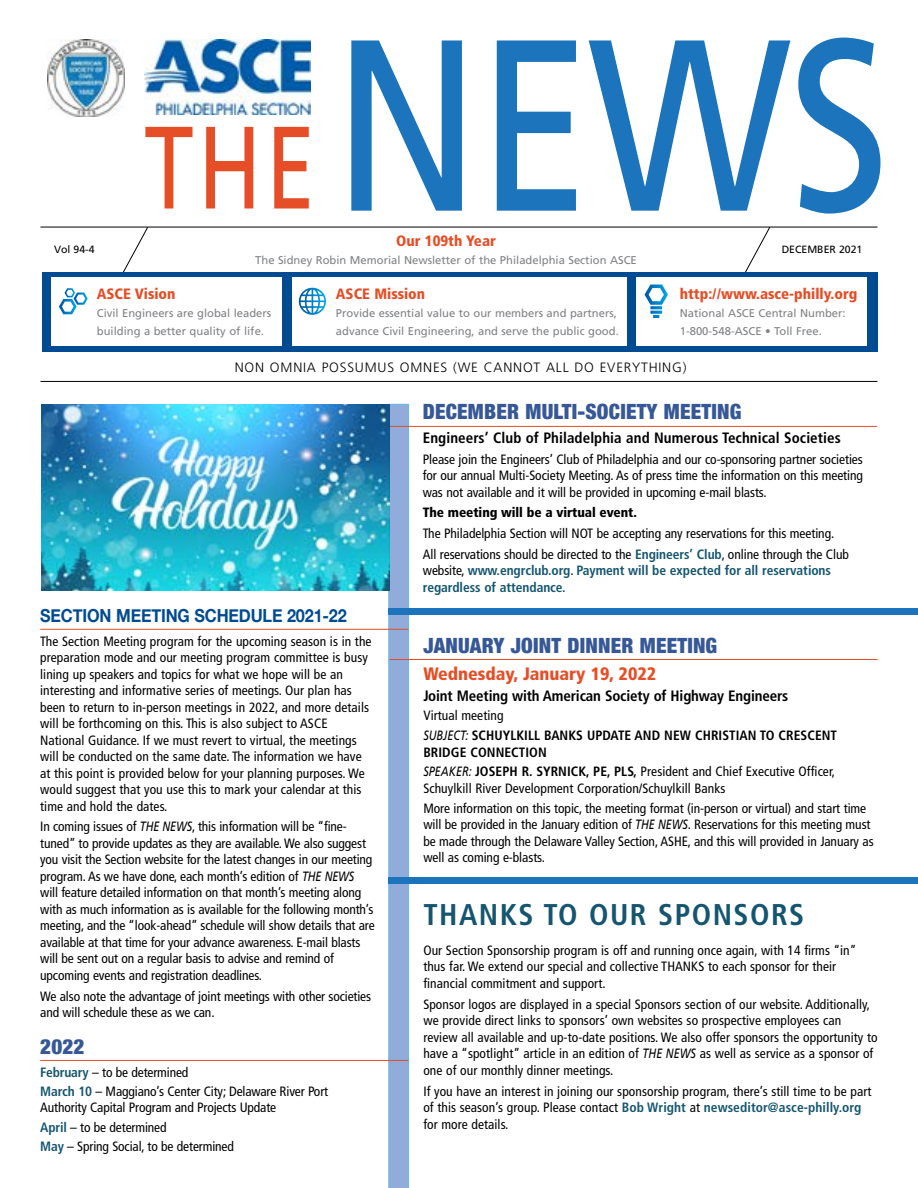
<style>
.page{position:relative;width:918px;height:1188px;background:#fff}
.page>*{position:absolute;margin:0;border:0;box-sizing:border-box;transform-origin:0 0}
.t1{font:243.75px "Frutiger LT Std";color:#1c75bc;scale:.83 1}
.t2{font:700 condensed 30px "Frutiger LT Std";letter-spacing:.05em;color:#155570}
.t3{font:900 condensed 21px "Helvetica Neue";letter-spacing:.01em;color:#375896}
.t4{font:700 18px "Helvetica Neue";letter-spacing:-.01em;color:#004b91;scale:.9 1}
.t5{font:900 condensed 18px "Frutiger LT Std";color:#e54e26}
.t6{font:700 condensed 15px "Frutiger LT Std";letter-spacing:.005em;color:#000}
.t7{font:900 condensed 15px "Frutiger LT Std";color:#e54e26}
.t8{font:condensed 13.5px/16.5px "Frutiger LT Std";letter-spacing:.005em;color:#000}
.t9{font:700 condensed 13.5px/19.8px "Frutiger LT Std";letter-spacing:.005em;color:#000}
.t10{font:700 condensed 13.5px/16.5px "Frutiger LT Std";letter-spacing:-.005em;color:#155570}
.t11{font:300 13.5px "Frutiger LT Std";letter-spacing:.06em;color:#000}
.t12{font:900 condensed 13.5px "Frutiger LT Std";letter-spacing:-.005em;color:#000}
.t13{font:11.25px/18px "Frutiger LT Std";color:#808285}
.t14{font:10.5px "Frutiger LT Std";color:#000}
.s1{font-size:117px;color:#e54e26}
.s2{font-style:italic;font-stretch:normal}
.s3{font-weight:700;color:#155570}
.s4{font-weight:400;color:#000}
.s5{font-weight:400}
.s6{font-weight:400;font-style:italic;font-stretch:normal}
</style>
<div class="page">
<svg style="left:388px;top:404px;width:21px;height:784px;background:#8eacd9"></svg>
<hr style="left:389px;top:426px;width:488px;height:1px;background:#e54e26">
<hr style="left:390px;top:659px;width:488px;height:1px;background:#e54e26">
<div style="left:388px;top:608px;width:530px;height:7px;background:#1c75bc"></div>
<hr style="left:40px;top:629px;width:369px;height:1px;background:#e54e26">
<hr style="left:40px;top:1060px;width:369px;height:1px;background:#e54e26">
<div style="left:388px;top:877px;width:530px;height:7px;background:#1c75bc"></div>
<img style="left:41px;top:404px;width:348px;height:187px">
<img style="left:48px;top:40px;width:77px;height:77px">
<img style="left:145px;top:39px;width:166px;height:75px">
<svg style="left:743px;top:226px;width:28px;height:46px"></svg>
<svg style="left:121px;top:226px;width:28px;height:46px"></svg>
<hr style="left:40px;top:227px;width:838px;height:1px;background:#000">
<hr style="left:40px;top:381px;width:838px;height:1px;background:#000">
<div style="left:42px;top:272px;width:836px;height:80px;background:#004b91"></div>
<div style="left:52px;top:277px;width:230px;height:68px;background:#fff"></div>
<div style="left:637px;top:277px;width:230px;height:68px;background:#fff"></div>
<div style="left:292px;top:277px;width:335px;height:68px;background:#fff"></div>
<svg style="left:645px;top:285px;width:23px;height:33px"></svg>
<svg style="left:59px;top:288px;width:29px;height:26px"></svg>
<svg style="left:299px;top:288px;width:27px;height:27px"></svg>
<h1 class="t1" style="left:144px;top:-17px;width:900px"><span class="s1">THE</span> NEWS</h1>
<p class="t7" style="left:396px;top:232px;width:101px">Our 109th Year</p>
<p class="t13" style="left:255px;top:251px;width:383px">The Sidney Robin Memorial Newsletter of the Philadelphia Section ASCE</p>
<p class="t14" style="left:54px;top:244px;width:42px">Vol 94-4</p>
<p class="t14" style="left:782px;top:243px;width:82px">DECEMBER 2021</p>
<p class="t7" style="left:680px;top:285px;width:179px">http://www.asce-philly.org</p>
<p class="t13" style="left:680px;top:304px;width:167px">National ASCE Central Number:<br>1-800-548-ASCE • Toll Free.</p>
<p class="t7" style="left:97px;top:285px;width:80px">ASCE Vision</p>
<p class="t13" style="left:97px;top:304px;width:176px">Civil Engineers are global leaders building a better quality of life.</p>
<p class="t7" style="left:336px;top:285px;width:91px">ASCE Mission</p>
<p class="t13" style="left:336px;top:304px;width:284px">Provide essential value to our members and partners, advance Civil Engineering, and serve the public good.</p>
<p class="t11" style="left:235px;top:359px;width:453px">NON OMNIA POSSUMUS OMNES (WE CANNOT ALL DO EVERYTHING)</p>
<h3 class="t4" style="left:40px;top:602px;width:342px">SECTION MEETING SCHEDULE 2021-22</h3>
<p class="t8" style="left:40px;top:633px;width:333px">The Section Meeting program for the upcoming season is in the preparation mode and our meeting program committee is busy lining up speakers and topics for what we hope will be an interesting and informative series of meetings. Our plan has been to return to in-person meetings in 2022, and more details will be forthcoming on this. This is also subject to ASCE National Guidance. If we must revert to virtual, the meetings will be conducted on the same date. The information we have at this point is provided below for your planning purposes. We would suggest that you use this to mark your calendar at this time and hold the dates.</p>
<p class="t8" style="left:40px;top:819px;width:336px">In coming issues of <span class="s2">THE NEWS</span>, this information will be “fine&shy;tuned” to provide updates as they are available. We also suggest you visit the Section website for the latest changes in our meeting program. As we have done, each month’s edition of <span class="s2">THE NEWS </span>will feature detailed information on that month’s meeting along with as much information as is available for the following month’s meeting, and the “look-ahead” schedule will show details that are available at that time for your advance awareness. E-mail blasts will be sent out on a regular basis to advise and remind of upcoming events and registration deadlines.</p>
<p class="t8" style="left:40px;top:988px;width:332px">We also note the advantage of joint meetings with other societies and will schedule these as we can.</p>
<h3 class="t3" style="left:40px;top:1029px;width:46px">2022</h3>
<p class="t8" style="left:40px;top:1063px;width:289px;line-height:19.2px"><span class="s3">February</span> – to be determined<br><span class="s3">March 10</span> – Maggiano’s Center City; Delaware River Port</p>
<p class="t8" style="left:40px;top:1098px;width:238px;line-height:19.2px">Authority Capital Program and Projects Update<br><span class="s3">April</span> – to be determined<br><span class="s3">May</span> – Spring Social, to be determined</p>
<h3 class="t3" style="left:423px;top:395px;width:320px">DECEMBER MULTI-SOCIETY MEETING</h3>
<p class="t6" style="left:423px;top:429px;width:420px">Engineers’ Club of Philadelphia and Numerous Technical Societies</p>
<p class="t8" style="left:423px;top:451px;width:442px;text-align:justify">Please join the Engineers’ Club of Philadelphia and our co-sponsoring partner societies for our annual Multi-Society Meeting. As of press time the information on this meeting was not available and it will be provided in upcoming e-mail blasts.</p>
<p class="t12" style="left:423px;top:505px;width:216px">The meeting will be a virtual event.</p>
<p class="t8" style="left:423px;top:523px;width:428px;line-height:20.9px">The Philadelphia Section will NOT be accepting any reservations for this meeting.<br>All reservations should be directed to the <span class="s3">Engineers’ Club</span>, online through the Club</p>
<p class="t10" style="left:423px;top:563px;width:410px"><span class="s4">website,</span> www.engrclub.org<span class="s4">.</span> Payment will be expected for all reservations regardless of attendance.</p>
<h3 class="t3" style="left:423px;top:628px;width:295px">JANUARY JOINT DINNER MEETING</h3>
<h3 class="t5" style="left:423px;top:663px;width:234px">Wednesday, January 19, 2022</h3>
<p class="t6" style="left:423px;top:687px;width:366px">Joint Meeting with American Society of Highway Engineers</p>
<p class="t9" style="left:423px;top:706px;width:415px"><span class="s5">Virtual meeting<br></span><span class="s6">SUBJECT:</span> SCHUYLKILL BANKS UPDATE AND NEW CHRISTIAN TO CRESCENT</p>
<p class="t9" style="left:423px;top:742px;width:413px">BRIDGE CONNECTION<br><span class="s6">SPEAKER:</span> JOSEPH R. SYRNICK, PE, PLS, <span class="s5">President and Chief Executive Officer,</span></p>
<p class="t8" style="left:423px;top:778px;width:444px;line-height:19.8px">Schuylkill River Development Corporation/Schuylkill Banks<br>More information on this topic, the meeting format (in-person or virtual) and start time</p>
<p class="t8" style="left:423px;top:816px;width:452px">will be provided in the January edition of <span class="s2">THE NEWS</span>. Reservations for this meeting must be made through the Delaware Valley Section, ASHE, and this will provided in January as well as coming e-blasts.</p>
<h2 class="t2" style="left:423px;top:897px;width:382px">THANKS TO OUR SPONSORS</h2>
<p class="t8" style="left:423px;top:942px;width:435px">Our Section Sponsorship program is off and running once again, with 14 firms “in” thus far. We extend our special and collective THANKS to each sponsor for their financial commitment and support.</p>
<p class="t8" style="left:423px;top:996px;width:456px">Sponsor logos are displayed in a special Sponsors section of our website. Additionally, we provide direct links to sponsors’ own websites so prospective employees can review all available and up-to-date positions. We also offer sponsors the opportunity to have a “spotlight” article in an edition of <span class="s2">THE NEWS</span> as well as service as a sponsor of one of our monthly dinner meetings.</p>
<p class="t8" style="left:423px;top:1083px;width:450px">If you have an interest in joining our sponsorship program, there’s still time to be part of this season’s group. Please contact <span class="s3">Bob Wright</span> at <span class="s3">newseditor@asce-philly.org </span>for more details.</p>
</div>
